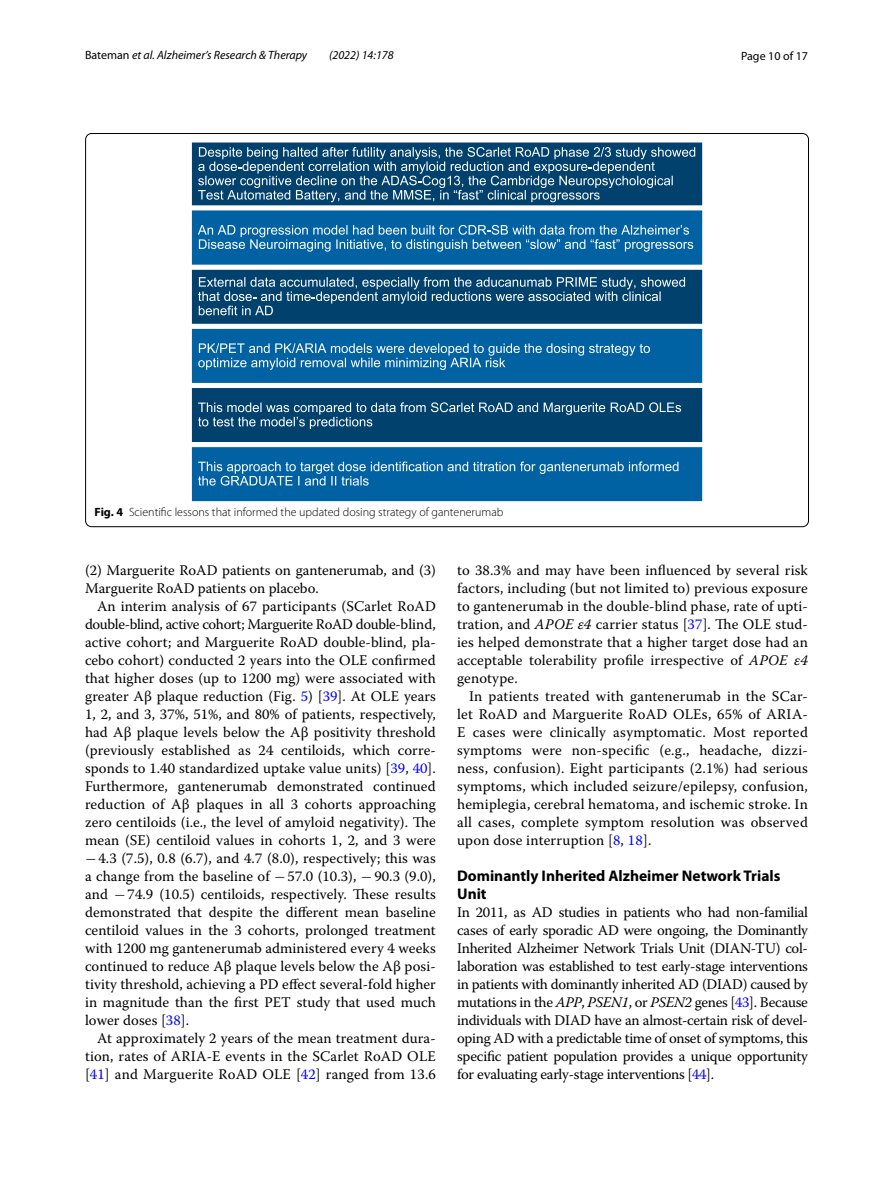
<style>
.page{position:relative;width:893px;height:1187px;background:#fff}
.page>*{position:absolute;margin:0;border:0;box-sizing:border-box;transform-origin:0 0}
.t1{font:700 15.45px/18px "Myriad Pro";color:#000}
.t2{font:14.7px/18px "Warnock Pro";letter-spacing:.005em;color:#000;text-align:justify}
.t3{font:300 12px "Myriad Pro";color:#000}
.t4{font:italic 12px "Myriad Pro";color:#000}
.t5{font:12px "Myriad Pro";color:#000}
.s1{font-style:normal}
.s2{font-weight:700}
.s3{color:#00f}
.s4{font-family:"MTSY"}
.s5{font-style:italic}
</style>
<div class="page">
<svg style="left:192px;top:142px;width:510px;height:359px;background:#2b6f9c"></svg>
<p class="t4" style="left:85px;top:48px;width:224px"><span class="s1">Bateman</span> et al. Alzheimer’s Research &amp; Therapy</p>
<p class="t4" style="left:329px;top:48px;width:66px">(2022) 14:178</p>
<p class="t5" style="left:741px;top:48px;width:68px">Page 10 of 17</p>
<p class="t3" style="left:95px;top:505px;width:410px"><span class="s2">Fig. 4</span> Scientific lessons that informed the updated dosing strategy of gantenerumab</p>
<p class="t2" style="left:85px;top:560px;width:352px">(2) Marguerite RoAD patients on gantenerumab, and (3)<br>Marguerite RoAD patients on placebo.</p>
<p class="t2" style="left:85px;top:596px;width:352px;text-indent:12px">An interim analysis of 67 participants (SCarlet RoAD double-blind, active cohort; Marguerite RoAD double-blind, active cohort; and Marguerite RoAD double-blind, pla&shy;cebo cohort) conducted 2 years into the OLE confirmed that higher doses (up to 1200 mg) were associated with greater Aβ plaque reduction (Fig. <span class="s3">5</span>) [<span class="s3">39</span>]. At OLE years 1, 2, and 3, 37%, 51%, and 80% of patients, respectively, had Aβ plaque levels below the Aβ positivity threshold (previously established as 24 centiloids, which corre&shy;sponds to 1.40 standardized uptake value units) [<span class="s3">39</span>, <span class="s3">40</span>].<br>Furthermore, gantenerumab demonstrated continued reduction of Aβ plaques in all 3 cohorts approaching zero centiloids (i.e., the level of amyloid negativity). The mean (SE) centiloid values in cohorts 1, 2, and 3 were <span class="s4">−</span>4.3 (7.5), 0.8 (6.7), and 4.7 (8.0), respectively; this was a change from the baseline of <span class="s4">−</span>57.0 (10.3), <span class="s4">−</span>90.3 (9.0), and <span class="s4">−</span>74.9 (10.5) centiloids, respectively. These results demonstrated that despite the different mean baseline centiloid values in the 3 cohorts, prolonged treatment with 1200 mg gantenerumab administered every 4 weeks continued to reduce Aβ plaque levels below the Aβ posi&shy;tivity threshold, achieving a PD effect several-fold higher in magnitude than the first PET study that used much lower doses [<span class="s3">38</span>].</p>
<p class="t2" style="left:85px;top:1028px;width:352px;text-indent:12px">At approximately 2 years of the mean treatment dura&shy;tion, rates of ARIA-E events in the SCarlet RoAD OLE [<span class="s3">41</span>] and Marguerite RoAD OLE [<span class="s3">42</span>] ranged from 13.6</p>
<p class="t2" style="left:457px;top:560px;width:352px">to 38.3% and may have been influenced by several risk factors, including (but not limited to) previous exposure to gantenerumab in the double-blind phase, rate of upti&shy;tration, and <span class="s5">APOE ε4</span> carrier status [<span class="s3">37</span>]. The OLE stud&shy;ies helped demonstrate that a higher target dose had an acceptable tolerability profile irrespective of <span class="s5">APOE ε4 </span>genotype.</p>
<p class="t2" style="left:457px;top:686px;width:352px;text-indent:12px">In patients treated with gantenerumab in the SCar&shy;let RoAD and Marguerite RoAD OLEs, 65% of ARIA-E cases were clinically asymptomatic. Most reported symptoms were non-specific (e.g., headache, dizzi&shy;ness, confusion). Eight participants (2.1%) had serious symptoms, which included seizure/epilepsy, confusion, hemiplegia, cerebral hematoma, and ischemic stroke. In all cases, complete symptom resolution was observed upon dose interruption [<span class="s3">8</span>, <span class="s3">18</span>].</p>
<p class="t1" style="left:457px;top:866px;width:325px">Dominantly Inherited Alzheimer Network Trials<br>Unit</p>
<p class="t2" style="left:457px;top:902px;width:352px">In 2011, as AD studies in patients who had non-familial cases of early sporadic AD were ongoing, the Dominantly Inherited Alzheimer Network Trials Unit (DIAN-TU) col&shy;laboration was established to test early-stage interventions in patients with dominantly inherited AD (DIAD) caused by mutations in the <span class="s5">APP</span>, <span class="s5">PSEN1</span>, or <span class="s5">PSEN2</span> genes [<span class="s3">43</span>]. Because individuals with DIAD have an almost-certain risk of devel&shy;oping AD with a predictable time of onset of symptoms, this specific patient population provides a unique opportunity for evaluating early-stage interventions [<span class="s3">44</span>].</p>
</div>
